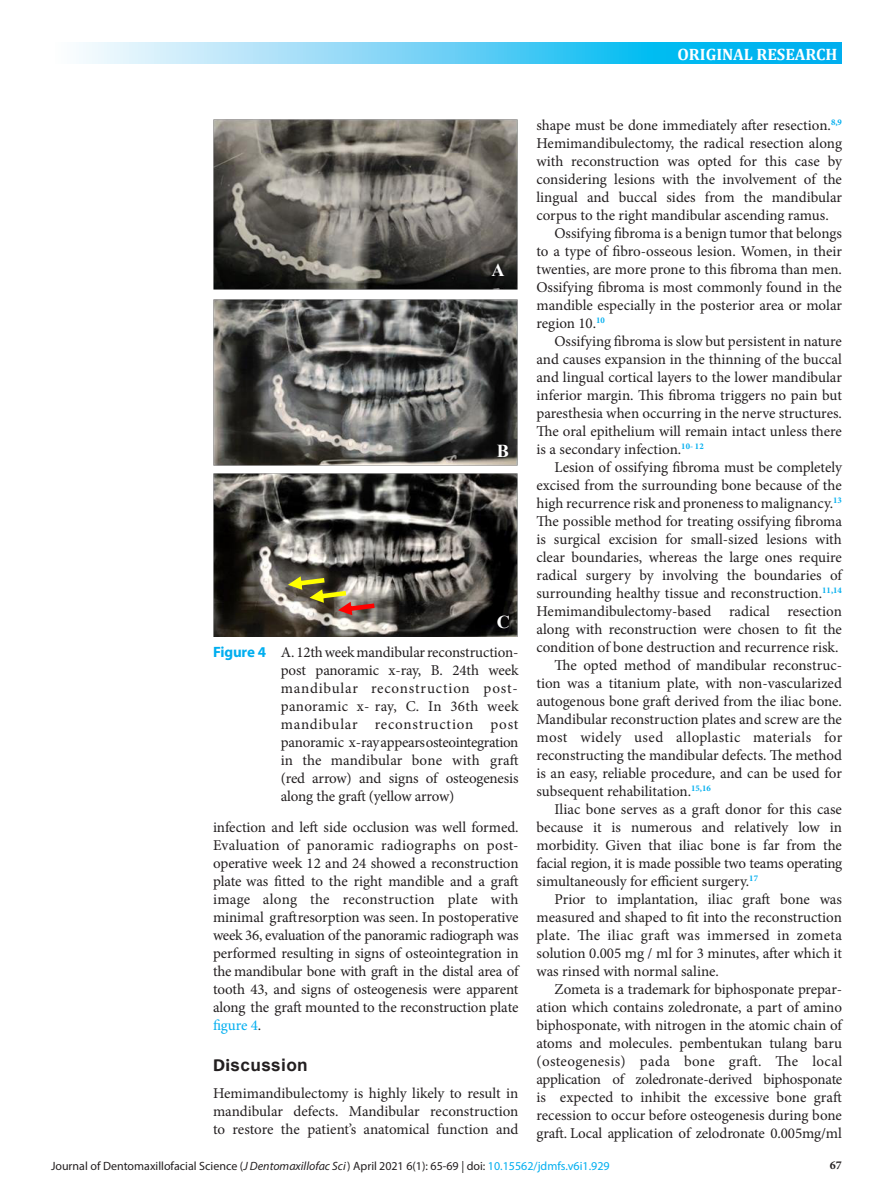
<style>
.page{position:relative;width:893px;height:1191px;background:#fff}
.page>*{position:absolute;margin:0;border:0;box-sizing:border-box;transform-origin:0 0}
.t1{font:700 18.15px "Times New Roman";color:#fff}
.Text{font:700 17.25px "Arial";letter-spacing:.02em;color:#231f20}
.t2{font:700 16.5px "Cambria";color:#fff}
.TextInd{font:15px "Minion Pro";color:#231f20}
.Text-2{font:15px/18px "Minion Pro";letter-spacing:-.005em;color:#231f20;text-align:justify}
.Fig_caption{font:15px/18px "Minion Pro";letter-spacing:-.015em;color:#231f20;text-align:justify}
.TextInd-2{font:15px "Minion Pro";letter-spacing:.025em;color:#231f20}
.TextInd-3{font:15px "Minion Pro";letter-spacing:-.02em;color:#231f20}
.t3{font:12px "Myriad Pro";color:#231f20}
.t4{font:700 12px "Minion Pro";color:#231f20}
.s1{font-family:"Myriad Pro";font-weight:700;color:#00aeef}
.s2{color:#00aeef}
.s3{font-family:"Myriad Pro"}
.s4{font-style:italic}
</style>
<div class="page">
<svg style="left:79px;top:43px;width:763px;height:21px;background:#64d0f5"></svg>
<img style="left:213px;top:119px;width:305px;height:171px">
<img style="left:213px;top:299px;width:305px;height:167px">
<img style="left:213px;top:473px;width:305px;height:163px">
<svg style="left:288px;top:576px;width:87px;height:39px;background:#9a8763"></svg>
<img style="left:481px;top:258px;width:37px;height:29px">
<img style="left:486px;top:440px;width:32px;height:26px">
<img style="left:486px;top:611px;width:32px;height:26px">
<p class="t2" style="left:677px;top:42px;width:161px">ORIGINAL RESEARCH</p>
<p class="t1" style="left:492px;top:257px;width:15px">A</p>
<p class="t1" style="left:497px;top:438px;width:14px">B</p>
<p class="t1" style="left:497px;top:609px;width:15px">C</p>
<p class="Fig_caption" style="left:281px;top:643px;width:239px;text-indent:-68px"><span class="s1">Figure 4</span> A. 12th week mandibular reconstruction&shy;post panoramic x- ray, B. 24th week mandibular reconstruction post&shy;panoramic x- ray, C. In 36th week mandibular reconstruction post panoramic x- ray appears osteointegration in the mandibular bone with graft (red arrow) and signs of osteogenesis along the graft (yellow arrow)</p>
<p class="Text-2" style="left:213px;top:818px;width:307px">infection and left side occlusion was well formed.<br>Evaluation of panoramic radiographs on post&shy;operative week 12 and 24 showed a reconstruction plate was fitted to the right mandible and a graft image along the reconstruction plate with minimal graft resorption was seen. In postoperative week 36, evaluation of the panoramic radiograph was performed resulting in signs of osteointegration in the mandibular bone with graft in the distal area of tooth 43, and signs of osteogenesis were apparent along the graft mounted to the reconstruction plate <span class="s2">figure 4</span>.</p>
<p class="Text" style="left:213px;top:1056px;width:96px"><span class="s3">Di</span>scussion</p>
<p class="Text-2" style="left:213px;top:1084px;width:307px">Hemimandibulectomy is highly likely to result in mandibular defects. Mandibular reconstruction to restore the patient’s anatomical function and</p>
<p class="TextInd" style="left:536px;top:115px;width:307px">shape must be done immediately after resection.<sup>8,9</sup></p>
<p class="TextInd" style="left:536px;top:133px;width:307px">Hemimandibulectomy, the radical resection along</p>
<p class="TextInd" style="left:536px;top:151px;width:307px">with reconstruction was opted for this case by</p>
<p class="TextInd" style="left:536px;top:169px;width:307px">considering lesions with the involvement of the</p>
<p class="TextInd" style="left:536px;top:187px;width:307px">lingual and buccal sides from the mandibular</p>
<p class="TextInd" style="left:536px;top:205px;width:294px">corpus to the right mandibular ascending ramus.</p>
<p class="TextInd" style="left:554px;top:223px;width:289px">Ossifying fibroma is a benign tumor that belongs</p>
<p class="TextInd" style="left:536px;top:241px;width:307px">to a type of fibro- osseous lesion. Women, in their</p>
<p class="TextInd" style="left:536px;top:259px;width:307px">twenties, are more prone to this fibroma than men.</p>
<p class="TextInd" style="left:536px;top:277px;width:307px">Ossifying fibroma is most commonly found in the</p>
<p class="TextInd" style="left:536px;top:295px;width:307px">mandible especially in the posterior area or molar</p>
<p class="TextInd" style="left:536px;top:313px;width:70px">region 10.<sup>10</sup></p>
<p class="TextInd" style="left:554px;top:331px;width:289px">Ossifying fibroma is slow but persistent in nature</p>
<p class="TextInd" style="left:536px;top:349px;width:307px">and causes expansion in the thinning of the buccal</p>
<p class="TextInd" style="left:536px;top:367px;width:307px">and lingual cortical layers to the lower mandibular</p>
<p class="TextInd" style="left:536px;top:385px;width:307px">inferior margin. This fibroma triggers no pain but</p>
<p class="TextInd" style="left:536px;top:403px;width:307px">paresthesia when occurring in the nerve structures.</p>
<p class="TextInd" style="left:536px;top:421px;width:307px">The oral epithelium will remain intact unless there</p>
<p class="TextInd" style="left:536px;top:439px;width:169px">is a secondary infection.<sup>10-</sup> <sup>12</sup></p>
<p class="TextInd" style="left:554px;top:457px;width:289px">Lesion of ossifying fibroma must be completely</p>
<p class="TextInd" style="left:536px;top:475px;width:307px">excised from the surrounding bone because of the</p>
<p class="TextInd" style="left:536px;top:493px;width:307px">high recurrence risk and proneness to malignancy.<sup>13</sup></p>
<p class="TextInd" style="left:536px;top:511px;width:307px">The possible method for treating ossifying fibroma</p>
<p class="TextInd" style="left:536px;top:529px;width:307px">is surgical excision for small- sized lesions with</p>
<p class="TextInd" style="left:536px;top:547px;width:307px">clear boundaries, whereas the large ones require</p>
<p class="TextInd" style="left:536px;top:565px;width:307px">radical surgery by involving the boundaries of</p>
<p class="TextInd" style="left:536px;top:583px;width:307px">surrounding healthy tissue and reconstruction.<sup>11,14</sup></p>
<p class="TextInd" style="left:536px;top:601px;width:307px">Hemimandibulectomy- based radical resection</p>
<p class="TextInd" style="left:536px;top:619px;width:307px">along with reconstruction were chosen to fit the</p>
<p class="TextInd" style="left:536px;top:637px;width:303px">condition of bone destruction and recurrence risk.</p>
<p class="TextInd" style="left:554px;top:655px;width:289px">The opted method of mandibular reconstruc-</p>
<p class="TextInd" style="left:536px;top:673px;width:307px">tion was a titanium plate, with non- vascularized</p>
<p class="TextInd" style="left:536px;top:691px;width:307px">autogenous bone graft derived from the iliac bone.</p>
<p class="TextInd" style="left:536px;top:709px;width:307px">Mandibular reconstruction plates and screw are the</p>
<p class="TextInd-2" style="left:536px;top:727px;width:307px">most widely used alloplastic materials for</p>
<p class="TextInd" style="left:536px;top:745px;width:307px">reconstructing the mandibular defects. The method</p>
<p class="TextInd" style="left:536px;top:763px;width:307px">is an easy, reliable procedure, and can be used for</p>
<p class="TextInd" style="left:536px;top:781px;width:176px">subsequent rehabilitation.<sup>15,16</sup></p>
<p class="TextInd" style="left:554px;top:799px;width:289px">Iliac bone serves as a graft donor for this case</p>
<p class="TextInd" style="left:536px;top:817px;width:307px">because it is numerous and relatively low in</p>
<p class="TextInd" style="left:536px;top:835px;width:307px">morbidity. Given that iliac bone is far from the</p>
<p class="TextInd-3" style="left:536px;top:853px;width:307px">facial region, it is made possible two teams operating</p>
<p class="TextInd" style="left:536px;top:871px;width:223px">simultaneously for efficient surgery.<sup>17</sup></p>
<p class="TextInd" style="left:554px;top:889px;width:289px">Prior to implantation, iliac graft bone was</p>
<p class="TextInd" style="left:536px;top:907px;width:307px">measured and shaped to fit into the reconstruction</p>
<p class="TextInd-2" style="left:536px;top:925px;width:307px">plate. The iliac graft was immersed in zometa</p>
<p class="TextInd" style="left:536px;top:943px;width:307px">solution 0.005 mg / ml for 3 minutes, after which it</p>
<p class="TextInd" style="left:536px;top:961px;width:184px">was rinsed with normal saline.</p>
<p class="TextInd" style="left:554px;top:979px;width:289px">Zometa is a trademark for biphosponate prepar-</p>
<p class="TextInd" style="left:536px;top:997px;width:307px">ation which contains zoledronate, a part of amino</p>
<p class="TextInd" style="left:536px;top:1015px;width:307px">biphosponate, with nitrogen in the atomic chain of</p>
<p class="TextInd" style="left:536px;top:1033px;width:307px">atoms and molecules. pembentukan tulang baru</p>
<p class="TextInd-2" style="left:536px;top:1051px;width:307px">(osteogenesis) pada bone graft. The local</p>
<p class="TextInd-3" style="left:536px;top:1069px;width:307px">application of zoledronate- derived biphosponate</p>
<p class="TextInd" style="left:536px;top:1087px;width:307px">is expected to inhibit the excessive bone graft</p>
<p class="TextInd" style="left:536px;top:1105px;width:307px">recession to occur before osteogenesis during bone</p>
<p class="TextInd" style="left:536px;top:1123px;width:307px">graft. Local application of zelodronate 0.005mg/ml</p>
<p class="t3" style="left:51px;top:1158px;width:560px">Journal of Dentomaxillofacial Science (<span class="s4">J Dentomaxillofac Sci</span> ) April 2021 6(1): 65-69 | doi: <span class="s2">10.15562/jdmfs.v6i1.929</span></p>
<p class="t4" style="left:830px;top:1157px;width:13px">67</p>
</div>
